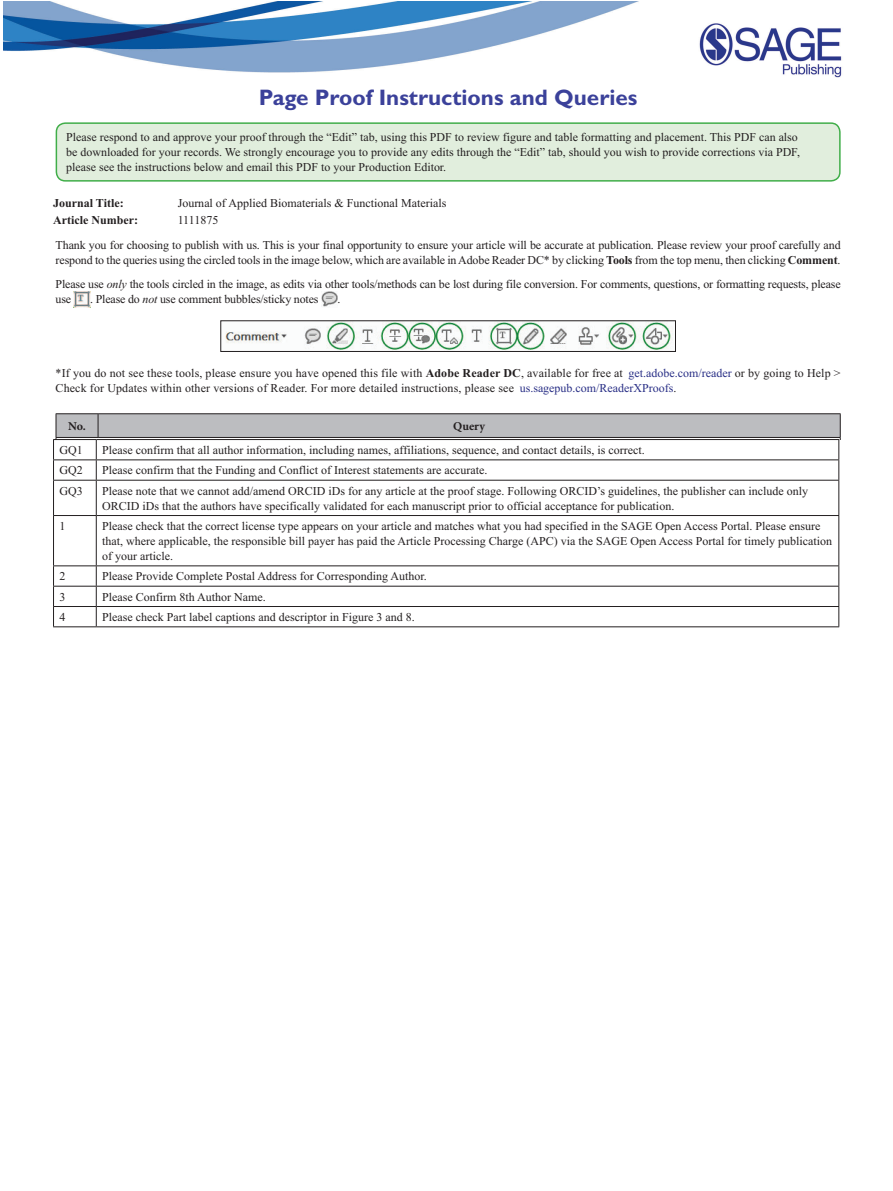
<style>
.page{position:relative;width:893px;height:1191px;background:#fff}
.page>*{position:absolute;margin:0;border:0;box-sizing:border-box;transform-origin:0 0}
.t1{font:700 22.5px "Gill Sans Std";color:#3b419a}
.t2{font:12px/15px "Times New Roman";color:#231f20}
.t3{font:700 12px "Times New Roman";color:#231f20}
.t4{font:700 12px "Minion Pro";letter-spacing:.005em;color:#231f20}
.t5{font:12px "Minion Pro";color:#231f20}
.t6{font:12px "Times New Roman";letter-spacing:-.02em;color:#231f20}
.s1{font-weight:700}
.s2{font-style:italic}
.s3{color:#292f86}
</style>
<div class="page">
<img style="left:3px;top:1px;width:839px;height:77px">
<img style="left:74px;top:291px;width:16px;height:17px">
<img style="left:321px;top:291px;width:17px;height:16px">
<img style="left:225px;top:322px;width:448px;height:28px">
<div style="left:220px;top:320px;width:456px;height:32px;border:1px solid #231f20"></div>
<hr style="left:56px;top:413px;width:42px;height:1px;background:#231f20">
<hr style="left:98px;top:413px;width:743px;height:1px;background:#231f20">
<div style="left:56px;top:123px;width:784px;height:58px;background:#e1eedd;border-radius:9px"></div>
<div style="left:56px;top:122px;width:785px;height:60px;border:1px solid #40ae49;border-radius:9px"></div>
<svg style="left:53px;top:414px;width:788px;height:66px"></svg>
<hr style="left:53px;top:480px;width:43px;height:1px;background:#231f20">
<hr style="left:53px;top:480px;width:1px;height:35px;background:#231f20">
<hr style="left:96px;top:480px;width:743px;height:1px;background:#231f20">
<hr style="left:96px;top:480px;width:1px;height:35px;background:#231f20">
<hr style="left:838px;top:480px;width:1px;height:35px;background:#231f20">
<hr style="left:53px;top:515px;width:43px;height:1px;background:#231f20">
<hr style="left:53px;top:516px;width:1px;height:49px;background:#231f20">
<hr style="left:96px;top:515px;width:743px;height:1px;background:#231f20">
<hr style="left:96px;top:516px;width:1px;height:49px;background:#231f20">
<hr style="left:838px;top:516px;width:1px;height:49px;background:#231f20">
<hr style="left:53px;top:565px;width:43px;height:1px;background:#231f20">
<hr style="left:96px;top:565px;width:743px;height:1px;background:#231f20">
<hr style="left:53px;top:586px;width:43px;height:1px;background:#231f20">
<hr style="left:96px;top:586px;width:743px;height:1px;background:#231f20">
<hr style="left:53px;top:606px;width:43px;height:1px;background:#231f20">
<svg style="left:53px;top:566px;width:1px;height:60px"></svg>
<hr style="left:96px;top:606px;width:743px;height:1px;background:#231f20">
<svg style="left:96px;top:566px;width:1px;height:60px"></svg>
<svg style="left:838px;top:566px;width:1px;height:60px"></svg>
<hr style="left:53px;top:626px;width:43px;height:1px;background:#231f20">
<hr style="left:96px;top:626px;width:743px;height:1px;background:#231f20">
<h1 class="t1" style="left:259px;top:84px;width:380px">Page Proof Instructions and Queries</h1>
<p class="t2" style="left:66px;top:130px;width:735px">Please respond to and approve your proof through the “Edit” tab, using this PDF to review figure and table formatting and placement. This PDF can also be downloaded for your records. We strongly encourage you to provide any edits through the “Edit” tab, should you wish to provide corrections via PDF, please see the instructions below and email this PDF to your Production Editor.</p>
<p class="t3" style="left:53px;top:196px;width:72px">Journal Title:</p>
<p class="t2" style="left:178px;top:195px;width:270px">Journal of Applied Biomaterials &amp; Functional Materials</p>
<p class="t3" style="left:53px;top:213px;width:86px">Article Number:</p>
<p class="t6" style="left:178px;top:213px;width:42px">1111875</p>
<p class="t2" style="left:56px;top:237px;width:786px">Thank you for choosing to publish with us. This is your final opportunity to ensure your article will be accurate at publication. Please review your proof carefully and respond to the queries using the circled tools in the image below, which are available in Adobe Reader DC* by clicking <span class="s1">Tools</span> from the top menu, then clicking <span class="s1">Comment</span>.</p>
<p class="t2" style="left:56px;top:276px;width:786px">Please use <span class="s2">only</span> the tools circled in the image, as edits via other tools/methods can be lost during file conversion. For comments, questions, or formatting requests, please use</p>
<p class="t2" style="left:90px;top:291px;width:230px">. Please do <span class="s2">not</span> use comment bubbles/sticky notes</p>
<p class="t2" style="left:337px;top:291px;width:4px">.</p>
<p class="t2" style="left:56px;top:366px;width:786px">*If you do not see these tools, please ensure you have opened this file with <span class="s1">Adobe Reader DC</span>, available for free at <span class="s3">get.adobe.com/reader</span> or by going to Help &gt;<br>Check for Updates within other versions of Reader. For more detailed instructions, please see <span class="s3">us.sagepub.com/ReaderXProofs</span>.</p>
<p class="t4" style="left:68px;top:418px;width:19px">No.</p>
<p class="t4" style="left:453px;top:418px;width:33px">Query</p>
<p class="t5" style="left:443px;top:442px;width:54px">No qu ries</p>
<p class="t2" style="left:60px;top:442px;width:25px">GQ1</p>
<p class="t2" style="left:102px;top:442px;width:544px">Please confirm that all author information, including names, affiliations, sequence, and contact details, is correct.</p>
<p class="t2" style="left:60px;top:462px;width:25px">GQ2</p>
<p class="t2" style="left:102px;top:462px;width:387px">Please confirm that the Funding and Conflict of Interest statements are accurate.</p>
<p class="t2" style="left:60px;top:483px;width:25px">GQ3</p>
<p class="t2" style="left:102px;top:483px;width:707px">Please note that we cannot add/amend ORCID iDs for any article at the proof stage. Following ORCID’s guidelines, the publisher can include only<br>ORCID iDs that the authors have specifically validated for each manuscript prior to official acceptance for publication.</p>
<p class="t2" style="left:60px;top:518px;width:7px">1</p>
<p class="t2" style="left:102px;top:518px;width:731px">Please check that the correct license type appears on your article and matches what you had specified in the SAGE Open Access Portal. Please ensure that, where applicable, the responsible bill payer has paid the Article Processing Charge (APC) via the SAGE Open Access Portal for timely publication of your article.</p>
<p class="t2" style="left:60px;top:568px;width:7px">2</p>
<p class="t2" style="left:102px;top:568px;width:326px">Please Provide Complete Postal Address for Corresponding Author.</p>
<p class="t2" style="left:60px;top:589px;width:7px">3</p>
<p class="t2" style="left:102px;top:589px;width:165px">Please Confirm 8th Author Name.</p>
<p class="t2" style="left:60px;top:609px;width:7px">4</p>
<p class="t2" style="left:102px;top:609px;width:314px">Please check Part label captions and descriptor in Figure 3 and 8.</p>
</div>
